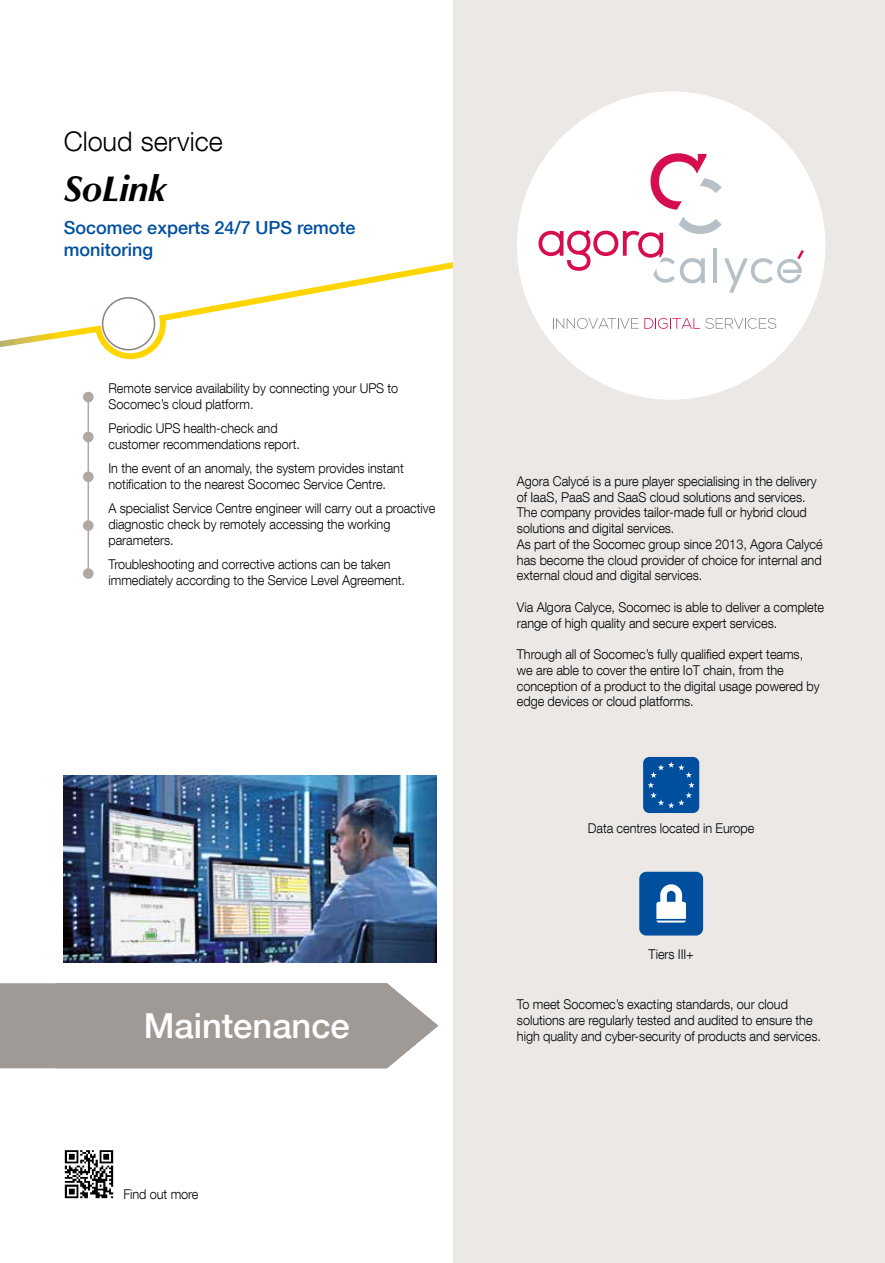
<style>
.page{position:relative;width:885px;height:1263px;background:#fff}
.page>*{position:absolute;margin:0;border:0;box-sizing:border-box;transform-origin:0 0}
.t1{font:italic 700 36px "Optima LT Std";letter-spacing:-.015em;color:#000}
.t2{font:500 34.5px "Helvetica Neue LT Com";color:#fff}
.t3{font:300 27px "Helvetica Neue LT Com";color:#000}
.t4{font:500 18px/21.8px "Helvetica Neue LT Com";color:#004f9f}
.t5{font:300 13.5px/15.8px "Helvetica Neue LT Com";letter-spacing:-.005em;color:#000;scale:.94 1}
</style>
<div class="page">
<hr style="left:87px;top:397px;width:2px;height:176px;background:#b1a8a4">
<div style="left:83px;top:520px;width:11px;height:11px;background:#b1a8a4;border-radius:50%"></div>
<div style="left:83px;top:568px;width:11px;height:11px;background:#b1a8a4;border-radius:50%"></div>
<img style="left:64px;top:776px;width:372px;height:187px">
<svg style="left:0;top:262px;width:453px;height:256px"></svg>
<div style="left:0;top:983px;width:438px;height:85px;background:#a09a97"></div>
<img style="left:64px;top:1150px;width:50px;height:49px">
<div style="left:453px;top:0;width:431px;height:1263px;background:#ebe8e6"></div>
<div style="left:643px;top:757px;width:56px;height:56px;background:#004f9f;border-radius:6px"></div>
<svg style="left:648px;top:762px;width:46px;height:46px"></svg>
<div style="left:639px;top:872px;width:64px;height:63px;background:#004f9f;border-radius:7px"></div>
<svg style="left:656px;top:884px;width:30px;height:38px"></svg>
<div style="left:517px;top:91px;width:308px;height:309px;background:#fff;border-radius:50%"></div>
<svg style="left:553px;top:318px;width:85px;height:11px"></svg>
<svg style="left:644px;top:318px;width:132px;height:11px"></svg>
<svg style="left:538px;top:216px;width:265px;height:77px"></svg>
<svg style="left:650px;top:153px;width:71px;height:57px"></svg>
<h3 class="t3" style="left:64px;top:125px;width:160px">Cloud service</h3>
<h1 class="t1" style="left:64px;top:167px;width:104px">SoLink</h1>
<h3 class="t4" style="left:64px;top:216px;width:293px">Socomec experts 24/7 UPS remote monitoring</h3>
<p class="t5" style="left:108px;top:380px;width:310px">Remote service availability by connecting your UPS to<br>Socomec’s cloud platform.</p>
<p class="t5" style="left:108px;top:420px;width:205px">Periodic UPS health-check and customer recommendations report.</p>
<p class="t5" style="left:108px;top:460px;width:315px">In the event of an anomaly, the system provides instant notification to the nearest Socomec Service Centre.</p>
<p class="t5" style="left:108px;top:500px;width:349px">A specialist Service Centre engineer will carry out a proactive diagnostic check by remotely accessing the working parameters.</p>
<p class="t5" style="left:108px;top:556px;width:317px">Troubleshooting and corrective actions can be taken immediately according to the Service Level Agreement.</p>
<h2 class="t2" style="left:144px;top:1005px;width:207px">Maintenance</h2>
<p class="t5" style="left:123px;top:1186px;width:81px">Find out more</p>
<p class="t5" style="left:517px;top:473px;width:327px">Agora Calycé is a pure player specialising in the delivery of IaaS, PaaS and SaaS cloud solutions and services.<br>The company provides tailor-made full or hybrid cloud solutions and digital services.<br>As part of the Socomec group since 2013, Agora Calycé has become the cloud provider of choice for internal and external cloud and digital services.</p>
<p class="t5" style="left:517px;top:599px;width:328px">Via Algora Calyce, Socomec is able to deliver a complete range of high quality and secure expert services.</p>
<p class="t5" style="left:517px;top:646px;width:323px">Through all of Socomec’s fully qualified expert teams, we are able to cover the entire IoT chain, from the conception of a product to the digital usage powered by edge devices or cloud platforms.</p>
<p class="t5" style="left:587px;top:820px;width:179px">Data centres located in Europe</p>
<p class="t5" style="left:648px;top:946px;width:50px">Tiers III+</p>
<p class="t5" style="left:517px;top:996px;width:325px">To meet Socomec’s exacting standards, our cloud solutions are regularly tested and audited to ensure the high quality and cyber-security of products and services.</p>
</div>
